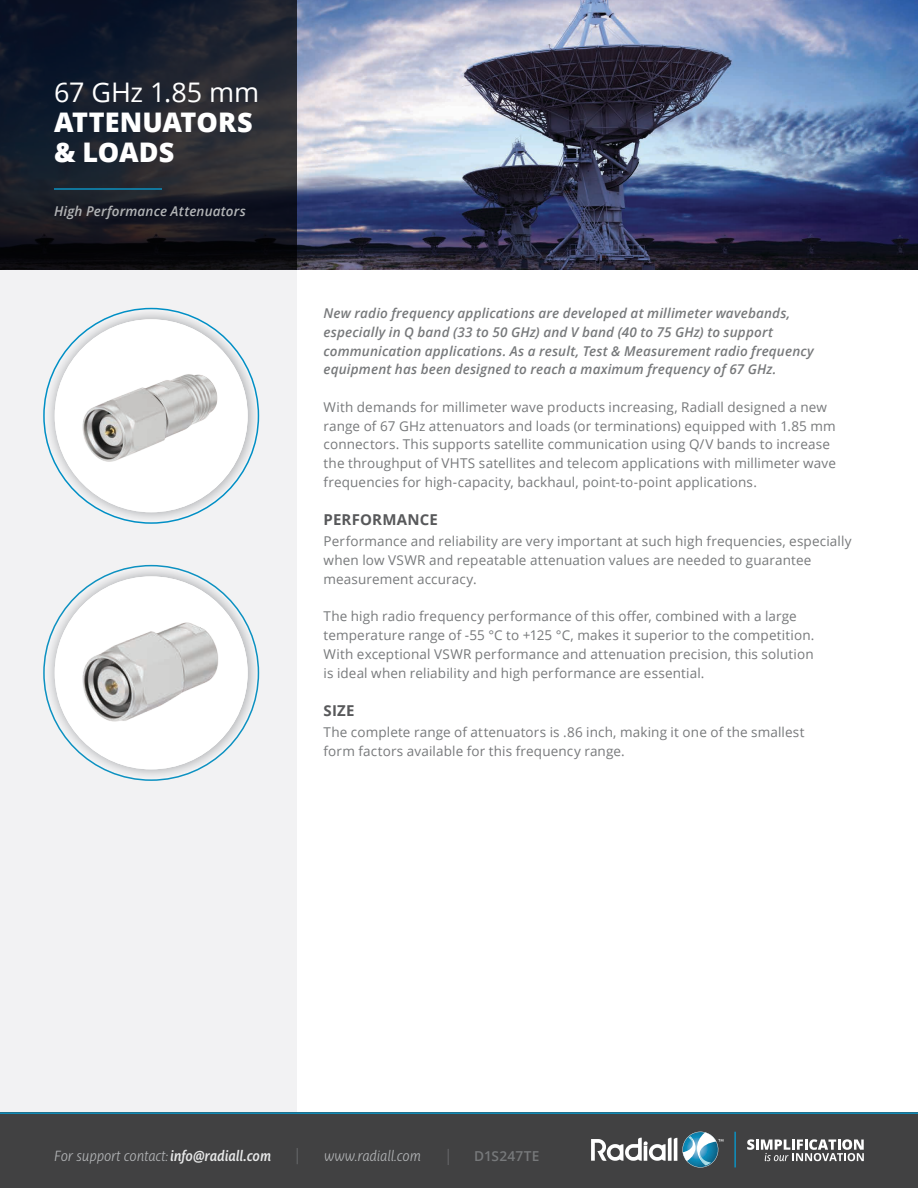
<style>
.page{position:relative;width:918px;height:1188px;background:#fff}
.page>*{position:absolute;margin:0;border:0;box-sizing:border-box;transform-origin:0 0}
.t1{font:800 27px/30px "Open Sans";color:#fff}
.t2{font:27px "Open Sans";letter-spacing:-.01em;color:#fff}
.t3{font:700 15px "Open Sans";letter-spacing:.015em;color:#58595b}
.t4{font:italic 300 14.25px "Ayita Pro";letter-spacing:-.01em;color:#b2b4b6}
.t5{font:600 13.65px "Open Sans";letter-spacing:.02em;color:#77797b}
.t6{font:13.5px/18.8px "Open Sans";letter-spacing:.01em;color:#77797b}
.t7{font:italic 600 13.5px/18.8px "Open Sans";letter-spacing:.01em;color:#77797b}
.t8{font:italic 600 13.5px "Open Sans";letter-spacing:.01em;color:#b2b4b6}
.s1{font-weight:600;color:#e7e8e8}
</style>
<div class="page">
<div style="left:0;top:270px;width:297px;height:918px;background:#f2f2f3"></div>
<div style="left:0;top:1112px;width:918px;height:76px;background:#414142"></div>
<svg style="left:297px;top:1148px;width:1px;height:16px"></svg>
<svg style="left:448px;top:1149px;width:1px;height:16px"></svg>
<hr style="left:0;top:1112px;width:918px;height:2px;background:#0c91c1">
<svg style="left:591px;top:1132px;width:132px;height:36px"></svg>
<hr style="left:734px;top:1132px;width:2px;height:35px;background:#0c91c1">
<svg style="left:747px;top:1139px;width:117px;height:22px"></svg>
<img style="left:297px;top:0;width:621px;height:270px">
<svg style="left:0;top:0;width:297px;height:270px;background:#191d28"></svg>
<hr style="left:54px;top:188px;width:108px;height:2px;background:#0c91c1">
<img style="left:46px;top:311px;width:210px;height:210px;border-radius:105px">
<div style="left:55px;top:319px;width:193px;height:193px;background:#fff;border-radius:50%"></div>
<img style="left:70px;top:333px;width:160px;height:161px">
<img style="left:46px;top:568px;width:210px;height:210px;border-radius:105px">
<div style="left:55px;top:576px;width:193px;height:193px;background:#fff;border-radius:50%"></div>
<img style="left:69px;top:581px;width:166px;height:166px">
<h1 class="t2" style="left:54px;top:74px;width:207px">67 GHz 1.85 mm</h1>
<h1 class="t1" style="left:54px;top:106px;width:200px">ATTENUATORS &amp; LOADS</h1>
<p class="t8" style="left:54px;top:201px;width:193px">High Performance Attenuators</p>
<p class="t7" style="left:324px;top:303px;width:492px">New radio frequency applications are developed at millimeter wavebands, especially in Q band (33 to 50 GHz) and V band (40 to 75 GHz) to support communication applications. As a result, Test &amp; Measurement radio frequency equipment has been designed to reach a maximum frequency of 67 GHz.</p>
<p class="t6" style="left:324px;top:397px;width:514px">With demands for millimeter wave products increasing, Radiall designed a new range of 67 GHz attenuators and loads (or terminations) equipped with 1.85 mm connectors. This supports satellite communication using Q/V bands to increase the throughput of VHTS satellites and telecom applications with millimeter wave frequencies for high-capacity, backhaul, point-to-point applications.</p>
<p class="t3" style="left:324px;top:509px;width:116px">PERFORMANCE</p>
<p class="t6" style="left:324px;top:532px;width:530px">Performance and reliability are very important at such high frequencies, especially when low VSWR and repeatable attenuation values are needed to guarantee measurement accuracy.</p>
<p class="t6" style="left:324px;top:607px;width:492px">The high radio frequency performance of this offer, combined with a large temperature range of -55 °C to +125 °C, makes it superior to the competition.<br>With exceptional VSWR performance and attenuation precision, this solution is ideal when reliability and high performance are essential.</p>
<p class="t3" style="left:324px;top:700px;width:32px">SIZE</p>
<p class="t6" style="left:324px;top:723px;width:483px">The complete range of attenuators is .86 inch, making it one of the smallest form factors available for this frequency range.</p>
<p class="t4" style="left:54px;top:1147px;width:219px">For support contact: <span class="s1">info@radiall.com</span></p>
<p class="t4" style="left:324px;top:1147px;width:99px">www.radiall.com</p>
<p class="t5" style="left:474px;top:1147px;width:67px">D1S247TE</p>
</div>
